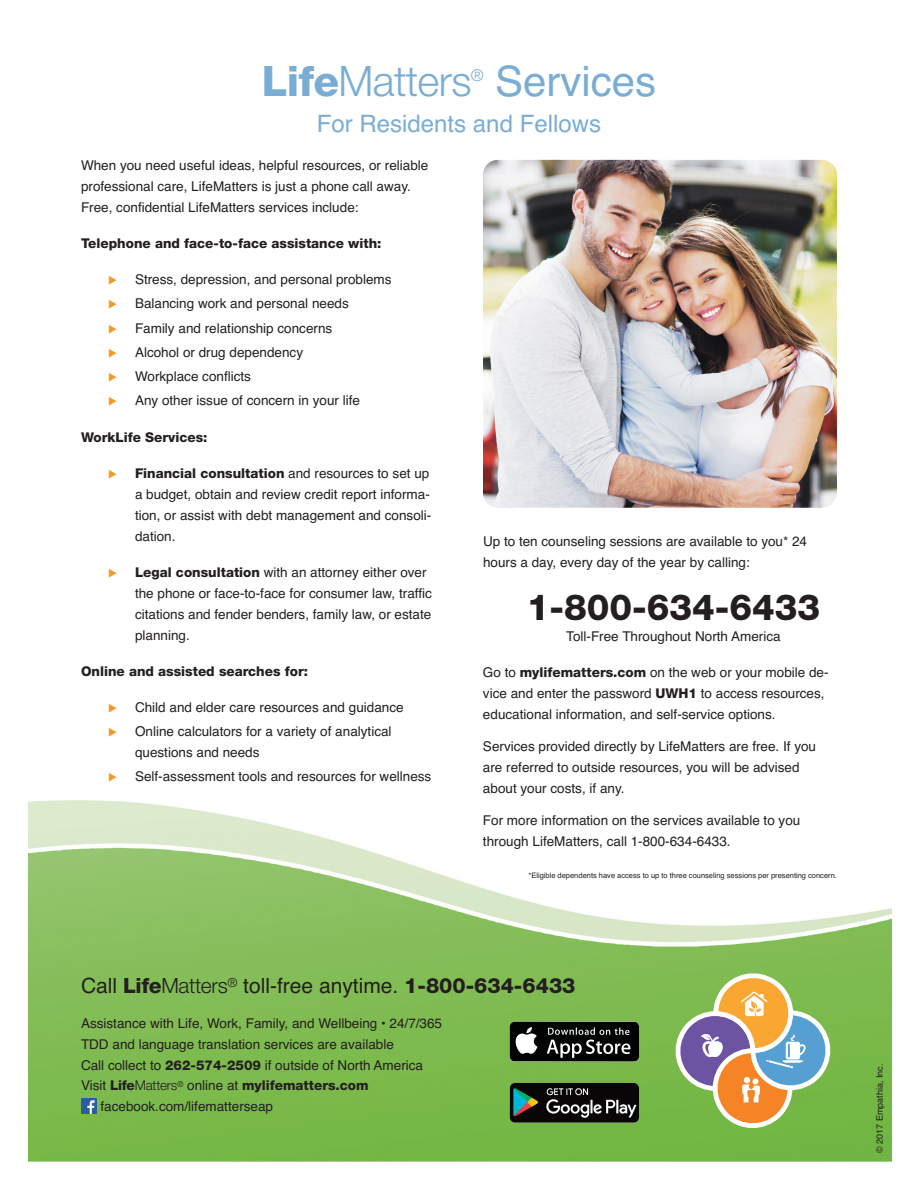
<style>
.page{position:relative;width:918px;height:1188px;background:#fff}
.page>*{position:absolute;margin:0;border:0;box-sizing:border-box;transform-origin:0 0}
.t1{font:300 42px "Helvetica Neue LT Std";letter-spacing:-.015em;color:#7aadd3}
.t2{font:42px "Helvetica";color:#7aadd3}
.t3{font:800 36px "Helvetica Neue LT Std";color:#231f20}
.t4{font:24px "Helvetica";color:#7aadd3}
.t5{font:21px "Helvetica";color:#231f20}
.t6{font:300 16.2px "Helvetica Neue LT Std";color:#7aadd3}
.t7{font:13.5px/21px "Helvetica";color:#231f20}
.t8{font:800 13.5px "Helvetica Neue LT Std";color:#231f20}
.t9{font:9px "Helvetica";color:#231f20}
.t10{font:7.5px "Helvetica";color:#231f20}
.s1{font-weight:800}
.s2{color:#f19a28}
.s3{font-family:"Helvetica";font-weight:400}
.s4{font-family:"Helvetica Neue LT Std";font-weight:800}
.s5{font-family:"Helvetica Neue LT Std";font-weight:300}
.s6{font-weight:300}
</style>
<div class="page">
<img style="left:28px;top:800px;width:863px;height:361px">
<svg style="left:674px;top:965px;width:164px;height:171px;background:#a3b077"></svg>
<img style="left:483px;top:160px;width:354px;height:348px;border-radius:15px">
<img style="left:81px;top:1098px;width:15px;height:15px">
<svg style="left:510px;top:1022px;width:129px;height:39px;background:#323333"></svg>
<img style="left:510px;top:1083px;width:129px;height:40px">
<h1 class="t1" style="left:262px;top:57px;width:211px"><span class="s1">Life</span>Matters</h1>
<p class="t6" style="left:471px;top:66px;width:14px">®</p>
<h1 class="t2" style="left:495px;top:66px;width:163px">Services</h1>
<h3 class="t4" style="left:317px;top:115px;width:286px">For Residents and Fellows</h3>
<p class="t7" style="left:81px;top:156px;width:349px">When you need useful ideas, helpful resources, or reliable professional care, LifeMatters is just a phone call away.<br>Free, confidential LifeMatters services include:</p>
<p class="t8" style="left:81px;top:238px;width:302px">Telephone and face-to-face assistance with:</p>
<p class="t7" style="left:108px;top:270px;width:285px"><span class="s2">◆</span> Stress, depression, and personal problems</p>
<p class="t7" style="left:108px;top:294px;width:242px"><span class="s2">◆</span> Balancing work and personal needs</p>
<p class="t7" style="left:108px;top:319px;width:226px"><span class="s2">◆</span> Family and relationship concerns</p>
<p class="t7" style="left:108px;top:343px;width:197px"><span class="s2">◆</span> Alcohol or drug dependency</p>
<p class="t7" style="left:108px;top:367px;width:145px"><span class="s2">◆</span> Workplace conflicts</p>
<p class="t7" style="left:108px;top:391px;width:254px"><span class="s2">◆</span> Any other issue of concern in your life</p>
<p class="t8" style="left:81px;top:432px;width:128px">WorkLife Services:</p>
<p class="t8" style="left:108px;top:468px;width:323px"><span class="s2">◆</span> Financial consultation <span class="s3">and resources to set up</span></p>
<p class="t7" style="left:135px;top:485px;width:298px;text-align:justify">a budget, obtain and review credit report informa&shy;tion, or assist with debt management and consoli&shy;dation.</p>
<p class="t7" style="left:135px;top:563px;width:298px;text-indent:-27px"><span class="s2">◆</span> <span class="s4">Legal consultation</span> with an attorney either over the phone or face-to-face for consumer law, traffic citations and fender benders, family law, or estate planning.</p>
<p class="t8" style="left:81px;top:666px;width:229px">Online and assisted searches for:</p>
<p class="t7" style="left:108px;top:698px;width:297px"><span class="s2">◆</span> Child and elder care resources and guidance</p>
<p class="t7" style="left:135px;top:722px;width:258px;text-indent:-27px"><span class="s2">◆</span> Online calculators for a variety of analytical questions and needs</p>
<p class="t7" style="left:108px;top:768px;width:325px"><span class="s2">◆</span> Self-assessment tools and resources for wellness</p>
<p class="t7" style="left:483px;top:532px;width:326px">Up to ten counseling sessions are available to you* 24 hours a day, every day of the year by calling:</p>
<h2 class="t3" style="left:527px;top:595px;width:295px">1-800-634-6433</h2>
<p class="t7" style="left:566px;top:627px;width:216px">Toll-Free Throughout North America</p>
<p class="t7" style="left:483px;top:663px;width:347px">Go to <span class="s4">mylifematters.com</span> on the web or your mobile de&shy;vice and enter the password <span class="s4">UWH1</span> to access resources, educational information, and self-service options.</p>
<p class="t7" style="left:483px;top:737px;width:335px">Services provided directly by LifeMatters are free. If you are referred to outside resources, you will be advised about your costs, if any.</p>
<p class="t7" style="left:483px;top:811px;width:319px">For more information on the services available to you through LifeMatters, call 1-800-634-6433.</p>
<p class="t10" style="left:528px;top:872px;width:310px">*Eligible dependents have access to up to three counseling sessions per presenting concern.</p>
<h3 class="t5" style="left:81px;top:978px;width:496px">Call <span class="s4">Life</span><span class="s5">Matters</span><sup>®</sup> toll-free anytime. <span class="s4">1-800-634-6433</span></h3>
<p class="t7" style="left:81px;top:1014px;width:363px">Assistance with Life, Work, Family, and Wellbeing • 24/7/365<br>TDD and language translation services are available<br>Call collect to <span class="s4">262-574-2509</span> if outside of North America</p>
<p class="t8" style="left:81px;top:1081px;width:289px"><span class="s3">Visit</span> Life<span class="s6">Matters</span><sup>®</sup> <span class="s3">online at</span> mylifematters.com</p>
<p class="t7" style="left:101px;top:1097px;width:174px">facebook.com/lifematterseap</p>
<p class="t9" style="left:876px;top:1153px;width:91px;rotate:-90deg">© 2017 Empathia, Inc.</p>
</div>
